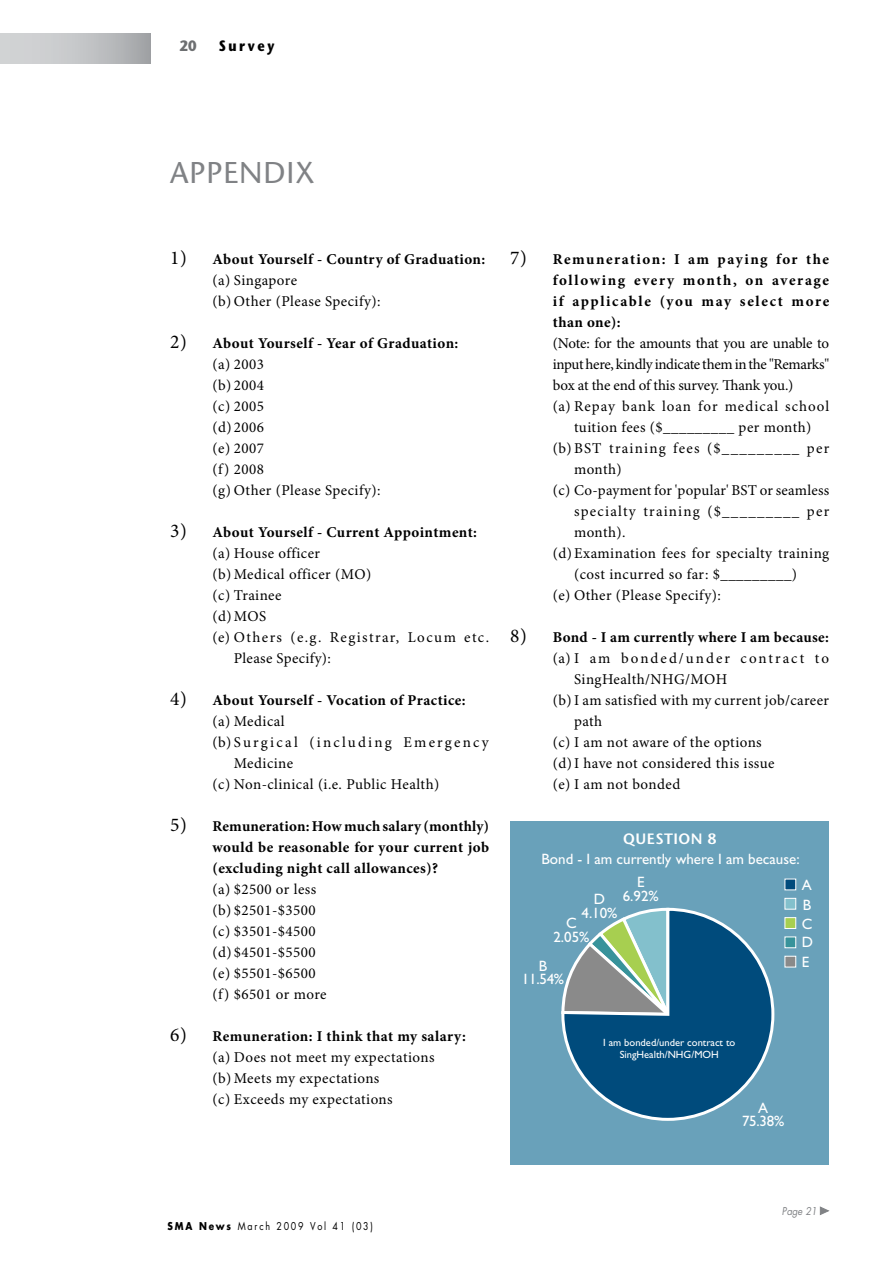
<style>
.page{position:relative;width:893px;height:1263px;background:#fff}
.page>*{position:absolute;margin:0;border:0;box-sizing:border-box;transform-origin:0 0}
.t1{font:30px "Stone Sans";letter-spacing:.03em;color:#808285}
.t2{font:15px/21px "Minion Pro";letter-spacing:.03em;color:#000}
.t3{font:700 15px/21px "Minion Pro";letter-spacing:.03em;color:#000;text-align:justify}
.t4{font:15px "Minion Pro";letter-spacing:-.015em;color:#000}
.t5{font:15px/13.5px "Gill Sans";color:#fff;text-align:center}
.t6{font:15px "Minion Pro";letter-spacing:.08em;color:#000}
.t7{font:15px "Minion Pro";letter-spacing:-.02em;color:#000}
.t8{font:15px "Minion Pro";letter-spacing:.095em;color:#000}
.t9{font:15px "Minion Pro";letter-spacing:.065em;color:#000}
.t10{font:15px "Minion Pro";letter-spacing:.15em;color:#000}
.t11{font:15px "Minion Pro";letter-spacing:.135em;color:#000}
.t12{font:600 15px "Stone Sans";letter-spacing:.03em;color:#fff}
.t13{font:700 15px "Stone Sans";letter-spacing:.2em;color:#000;scale:.85 1}
.t14{font:700 15px "Stone Sans";color:#6d6f71;scale:.9 1}
.t15{font:10.5px/12px "Gill Sans";color:#fff;text-align:center}
.t16{font:10.5px "Futura";letter-spacing:.2em;color:#000;scale:.85 1}
.t17{font:italic 10.5px "Futura";color:#808285;scale:.9 1}
.s1{font-size:19.5px}
.s2{font-weight:700}
.s3{font-weight:400;font-size:19.5px}
</style>
<div class="page">
<svg style="left:820px;top:1206px;width:9px;height:9px"></svg>
<div style="left:510px;top:821px;width:319px;height:344px;background:#69a1ba"></div>
<svg style="left:565px;top:907px;width:107px;height:84px"></svg>
<svg style="left:563px;top:909px;width:210px;height:210px;background:#2f6b8b"></svg>
<div style="left:784px;top:879px;width:12px;height:11px;background:#004b7c"></div>
<div style="left:784px;top:898px;width:12px;height:11px;background:#83c0cc;border:1px solid #fff"></div>
<div style="left:784px;top:917px;width:12px;height:12px;background:#a7cf50;border:1px solid #fff"></div>
<div style="left:784px;top:936px;width:12px;height:12px;background:#38939b;border:1px solid #fff"></div>
<div style="left:784px;top:956px;width:12px;height:11px;background:#8a8a8a;border:1px solid #fff"></div>
<div style="left:0;top:34px;width:151px;height:29px;background:linear-gradient(to right,#dadcdd,#a8aaad)"></div>
<p class="t14" style="left:180px;top:37px;width:20px">20</p>
<p class="t13" style="left:219px;top:37px;width:67px">Survey</p>
<h1 class="t1" style="left:170px;top:155px;width:146px">APPENDIX</h1>
<p class="t2" style="left:213px;top:249px;width:274px;text-indent:-43px"><span class="s1">1)</span> <span class="s2">About Yourself - Country of Graduation: </span>(a) Singapore<br>(b) Other (Please Specify):</p>
<p class="t2" style="left:213px;top:333px;width:247px;text-indent:-43px"><span class="s1">2)</span> <span class="s2">About Yourself - Year of Graduation: </span>(a) 2003<br>(b) 2004<br>(c) 2005<br>(d)2006<br>(e) 2007<br>(f) 2008<br>(g) Other (Please Specify):</p>
<p class="t3" style="left:170px;top:522px;width:309px"><span class="s3">3)</span> About Yourself - Current Appointment:</p>
<p class="t2" style="left:213px;top:543px;width:109px">(a) House officer</p>
<p class="t2" style="left:213px;top:564px;width:160px">(b) Medical officer (MO)</p>
<p class="t2" style="left:213px;top:585px;width:70px">(c) Trainee</p>
<p class="t2" style="left:213px;top:606px;width:55px">(d)MOS</p>
<p class="t8" style="left:213px;top:628px;width:278px">(e) Others (e.g. Registrar, Locum etc.</p>
<p class="t2" style="left:234px;top:648px;width:98px">Please Specify):</p>
<p class="t3" style="left:170px;top:690px;width:297px"><span class="s3">4)</span> About Yourself - Vocation of Practice:</p>
<p class="t2" style="left:213px;top:711px;width:74px">(a) Medical</p>
<p class="t10" style="left:213px;top:733px;width:278px">(b)Surgical (including Emergency</p>
<p class="t2" style="left:234px;top:753px;width:61px">Medicine</p>
<p class="t2" style="left:213px;top:774px;width:228px">(c) Non-clinical (i.e. Public Health)</p>
<p class="t3" style="left:213px;top:816px;width:278px;text-indent:-43px"><span class="s3">5)</span> Remuneration: How much salary (monthly) would be reasonable for your current job (excluding night call allowances)?</p>
<p class="t2" style="left:213px;top:879px;width:115px">(a) $2500 or less (b) $2501-$3500 (c) $3501-$4500 (d)$4501-$5500 (e) $5501-$6500 (f) $6501 or more</p>
<p class="t2" style="left:213px;top:1026px;width:255px;text-indent:-43px"><span class="s1">6)</span> <span class="s2">Remuneration: I think that my salary: </span>(a) Does not meet my expectations<br>(b) Meets my expectations<br>(c) Exceeds my expectations</p>
<p class="t3" style="left:553px;top:249px;width:278px;text-indent:-43px"><span class="s3">7)</span> Remuneration: I am paying for the following every month, on average if applicable (you may select more than one):</p>
<p class="t4" style="left:553px;top:334px;width:278px">(Note: for the amounts that you are unable to</p>
<p class="t7" style="left:553px;top:355px;width:278px">input here, kindly indicate them in the "Remarks"</p>
<p class="t4" style="left:553px;top:376px;width:242px">box at the end of this survey. Thank you.)</p>
<p class="t9" style="left:553px;top:397px;width:278px">(a) Repay bank loan for medical school</p>
<p class="t2" style="left:574px;top:417px;width:239px">tuition fees ($_________ per month)</p>
<p class="t6" style="left:553px;top:439px;width:278px">(b)BST training fees ($_________ per</p>
<p class="t2" style="left:574px;top:459px;width:49px">month)</p>
<p class="t2" style="left:553px;top:480px;width:278px">(c) Co-payment for 'popular' BST or seamless</p>
<p class="t6" style="left:574px;top:502px;width:257px">specialty training ($_________ per</p>
<p class="t2" style="left:574px;top:522px;width:53px">month).</p>
<p class="t2" style="left:553px;top:543px;width:278px">(d)Examination fees for specialty training</p>
<p class="t2" style="left:574px;top:564px;width:225px">(cost incurred so far: $_________)</p>
<p class="t2" style="left:553px;top:585px;width:170px">(e) Other (Please Specify):</p>
<p class="t3" style="left:510px;top:627px;width:320px"><span class="s3">8)</span> Bond - I am currently where I am because:</p>
<p class="t11" style="left:553px;top:649px;width:278px">(a)I am bonded/under contract to</p>
<p class="t2" style="left:574px;top:669px;width:155px">SingHealth/NHG/MOH</p>
<p class="t2" style="left:553px;top:690px;width:278px">(b)I am satisfied with my current job/career</p>
<p class="t2" style="left:574px;top:711px;width:30px">path</p>
<p class="t2" style="left:553px;top:732px;width:210px">(c) I am not aware of the options</p>
<p class="t2" style="left:553px;top:753px;width:223px">(d)I have not considered this issue</p>
<p class="t2" style="left:553px;top:774px;width:129px">(e) I am not bonded</p>
<p class="t12" style="left:623px;top:830px;width:61px">QUESTION</p>
<p class="t12" style="left:708px;top:830px;width:10px">8</p>
<p class="t5" style="left:541px;top:852px;width:260px">Bond - I am currently where I am because:</p>
<p class="t5" style="left:594px;top:875px;width:66px;text-align:left;text-indent:43px">E<br>D 6.92%</p>
<p class="t5" style="left:581px;top:906px;width:37px">4.10%</p>
<p class="t5" style="left:553px;top:917px;width:37px">C<br>2.05%</p>
<p class="t5" style="left:522px;top:959px;width:44px">B<br>11.54%</p>
<p class="t5" style="left:802px;top:875px;width:12px;line-height:20.2px;text-align:left">A<br>B</p>
<p class="t5" style="left:802px;top:914px;width:13px;line-height:18.3px;text-align:left">C<br>D</p>
<p class="t5" style="left:802px;top:956px;width:9px">E</p>
<p class="t15" style="left:603px;top:1037px;width:134px">I am bonded/under contract to<br>SingHealth/NHG/MOH</p>
<p class="t5" style="left:742px;top:1101px;width:44px">A<br>75.38%</p>
<p class="t16" style="left:168px;top:1219px;width:243px"><span class="s2">SMA News</span> March 2009 Vol 41 (03)</p>
<p class="t17" style="left:782px;top:1204px;width:41px">Page 21</p>
</div>
